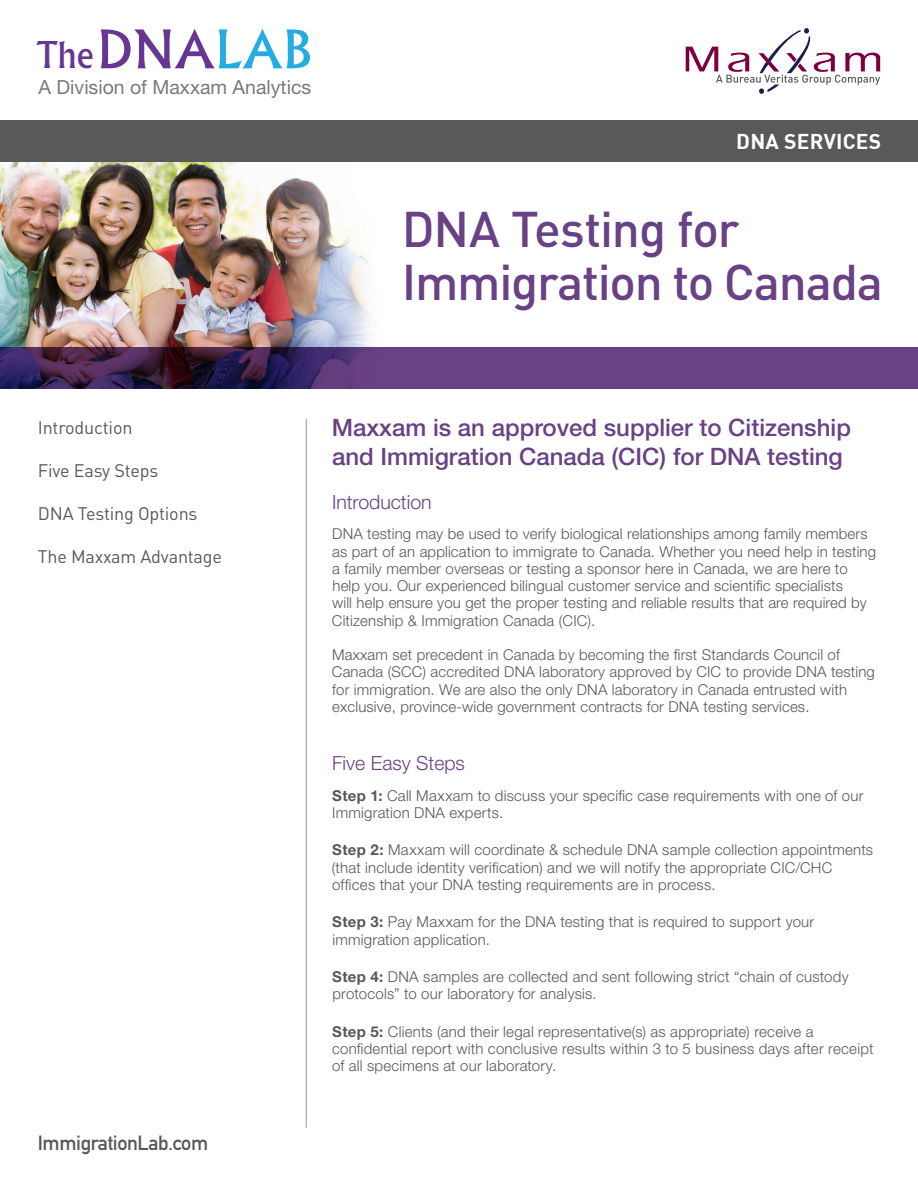
<style>
.page{position:relative;width:918px;height:1188px;background:#fff}
.page>*{position:absolute;margin:0;border:0;box-sizing:border-box;transform-origin:0 0}
.main_title{font:500 49.5px/52.5px "DINOT";letter-spacing:-.025em;color:#694185}
.t1{font:39.3px "Narkisim";color:#673692}
.section_title{font:500 24px/28.8px "Helvetica Neue LT Std";color:#694185}
.SS_type{font:21px "DIN Bold";letter-spacing:.01em;color:#fff}
.t2{font:20.25px "DIN Mittelschrift Std";letter-spacing:-.02em;color:#57585a}
.t3{font:19.5px "Helvetica Neue";color:#797a79}
.section_title-2{font:300 19.5px "Helvetica Neue LT Std";color:#694185}
.t4{font:18px "DINOT";letter-spacing:-.01em;color:#595959}
.body_text{font:300 15px/17.2px "Helvetica Neue LT Std";letter-spacing:.01em;color:#57585a}
.s1{font-size:56.55px;color:#673693}
.s2{font-size:56.55px;color:#25ace2}
.s3{font-weight:700}
</style>
<div class="page">
<hr style="left:306px;top:419px;width:1px;height:709px;background:#919496">
<img style="left:0;top:162px;width:371px;height:185px">
<svg style="left:0;top:347px;width:918px;height:42px;background:#55346e"></svg>
<div style="left:0;top:120px;width:918px;height:42px;background:#595959"></div>
<svg style="left:686px;top:28px;width:194px;height:66px"></svg>
<p class="t1" style="left:36px;top:39px;width:278px">The<span class="s1">DNA</span><span class="s2">LAB</span></p>
<p class="t3" style="left:39px;top:73px;width:274px">A Division of Maxxam Analytics</p>
<p class="SS_type" style="left:736px;top:127px;width:146px">DNA SERVICES</p>
<p class="main_title" style="left:402px;top:202px;width:483px">DNA Testing for<br>Immigration to Canada</p>
<p class="t4" style="left:38px;top:416px;width:96px">Introduction</p>
<p class="t4" style="left:38px;top:459px;width:122px">Five Easy Steps</p>
<p class="t4" style="left:38px;top:503px;width:161px">DNA Testing Options</p>
<p class="t4" style="left:38px;top:546px;width:186px">The Maxxam Advantage</p>
<p class="t2" style="left:38px;top:1131px;width:172px">ImmigrationLab.com</p>
<p class="section_title" style="left:332px;top:413px;width:521px">Maxxam is an approved supplier to Citizenship and Immigration Canada (CIC) for DNA testing</p>
<p class="section_title-2" style="left:332px;top:490px;width:101px">Introduction</p>
<p class="body_text" style="left:332px;top:525px;width:546px">DNA testing may be used to verify biological relationships among family members as part of an application to immigrate to Canada. Whether you need help in testing a family member overseas or testing a sponsor here in Canada, we are here to help you. Our experienced bilingual customer service and scientific specialists<br>will help ensure you get the proper testing and reliable results that are required by Citizenship &amp; Immigration Canada (CIC).</p>
<p class="body_text" style="left:332px;top:646px;width:544px">Maxxam set precedent in Canada by becoming the first Standards Council of Canada (SCC) accredited DNA laboratory approved by CIC to provide DNA testing for immigration. We are also the only DNA laboratory in Canada entrusted with exclusive, province-wide government contracts for DNA testing services.</p>
<p class="section_title-2" style="left:332px;top:751px;width:134px">Five Easy Steps</p>
<p class="body_text" style="left:332px;top:786px;width:533px"><span class="s3">Step 1:</span> Call Maxxam to discuss your specific case requirements with one of our<br>Immigration DNA experts.</p>
<p class="body_text" style="left:332px;top:841px;width:543px"><span class="s3">Step 2:</span> Maxxam will coordinate &amp; schedule DNA sample collection appointments (that include identity verification) and we will notify the appropriate CIC/CHC offices that your DNA testing requirements are in process.</p>
<p class="body_text" style="left:332px;top:913px;width:484px"><span class="s3">Step 3:</span> Pay Maxxam for the DNA testing that is required to support your immigration application.</p>
<p class="body_text" style="left:332px;top:968px;width:518px"><span class="s3">Step 4:</span> DNA samples are collected and sent following strict “chain of custody protocols” to our laboratory for analysis.</p>
<p class="body_text" style="left:332px;top:1023px;width:543px"><span class="s3">Step 5:</span> Clients (and their legal representative(s) as appropriate) receive a confidential report with conclusive results within 3 to 5 business days after receipt of all specimens at our laboratory.</p>
</div>
